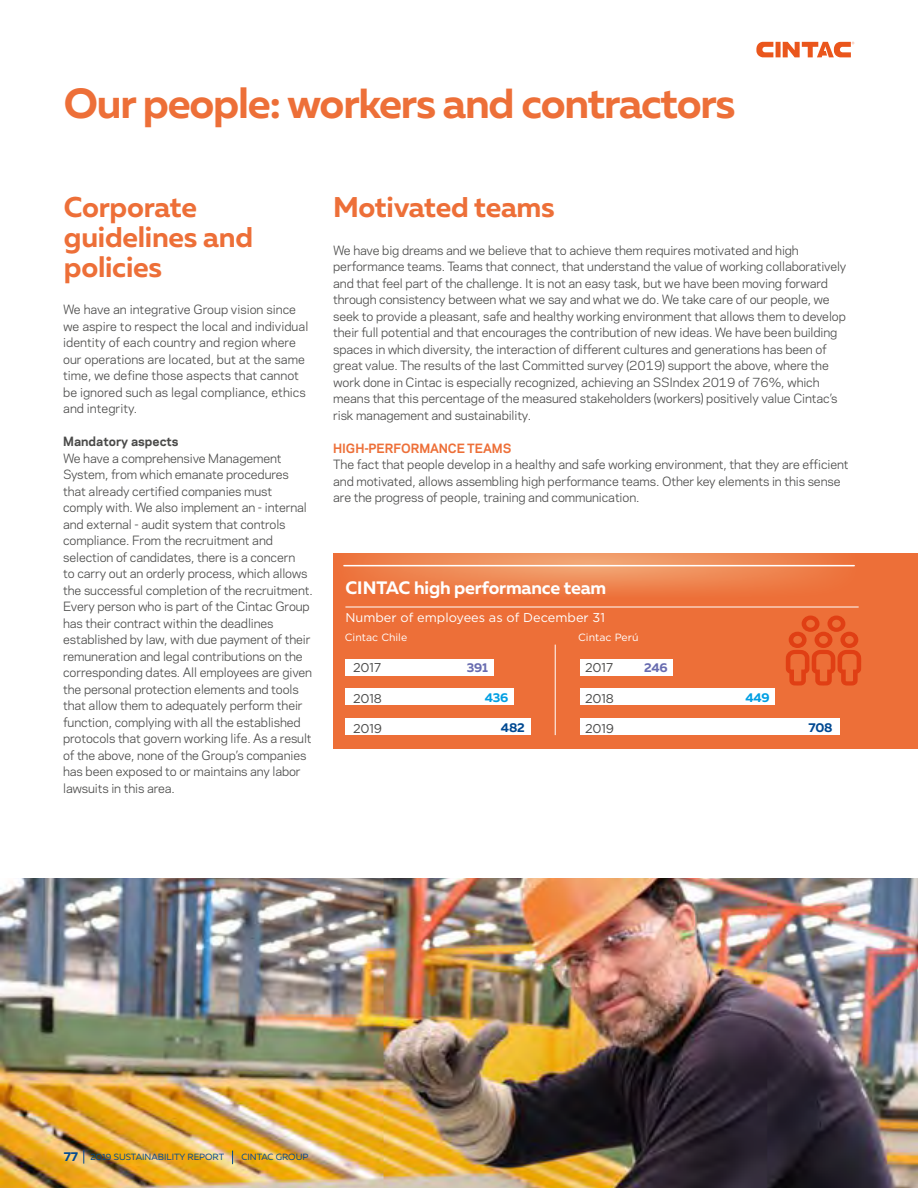
<style>
.page{position:relative;width:918px;height:1188px;background:#fff}
.page>*{position:absolute;margin:0;border:0;box-sizing:border-box;transform-origin:0 0}
.t1{font:700 42px "Muller";letter-spacing:-.03em;color:#ed6f38}
.t2{font:700 28.5px/30px "Muller";letter-spacing:-.01em;color:#ed6f38}
.t3{font:700 18px "Muller";letter-spacing:-.01em;color:#fff}
.t4{font:12.75px "Gotham HTF";color:#fff}
.t5{font:12.75px "Gotham HTF";letter-spacing:-.02em;color:#4a4a49}
.t6{font:700 12.75px "Muller";letter-spacing:-.02em;color:#686cb0}
.t7{font:700 12.75px "Muller";letter-spacing:-.02em;color:#004992}
.t8{font:700 12.75px "Muller";letter-spacing:-.02em;color:#009fe3}
.t9{font:12px/16.5px "Galaxie Polaris";letter-spacing:-.01em;color:#4a4a49}
.t10{font:700 12px "Galaxie Polaris";letter-spacing:-.01em;color:#ed6f38}
.t11{font:700 12px "Galaxie Polaris";color:#4a4a49}
.t12{font:10.5px "Gotham HTF";color:#fff}
.t13{font:9px "Muller";color:#004992}
.s1{font-weight:700;font-size:12.75px}
</style>
<div class="page">
<div style="left:333px;top:553px;width:585px;height:195px;background:#ed6f38"></div>
<svg style="left:343px;top:553px;width:519px;height:133px"></svg>
<hr style="left:345px;top:607px;width:514px;height:1px;background:#fff">
<div style="left:580px;top:719px;width:259px;height:16px;background:#fff"></div>
<div style="left:580px;top:689px;width:195px;height:16px;background:#fff"></div>
<div style="left:580px;top:659px;width:93px;height:16px;background:#fff"></div>
<div style="left:345px;top:719px;width:185px;height:16px;background:#fff"></div>
<div style="left:345px;top:689px;width:169px;height:16px;background:#fff"></div>
<div style="left:345px;top:659px;width:149px;height:16px;background:#fff"></div>
<hr style="left:555px;top:645px;width:1px;height:90px;background:#fff">
<img style="left:0;top:878px;width:918px;height:310px">
<svg style="left:84px;top:1150px;width:1px;height:14px"></svg>
<svg style="left:232px;top:1151px;width:1px;height:13px"></svg>
<svg style="left:756px;top:42px;width:98px;height:15px"></svg>
<h1 class="t1" style="left:64px;top:77px;width:673px">Our people: workers and contractors</h1>
<h2 class="t2" style="left:64px;top:192px;width:191px">Corporate guidelines and policies</h2>
<p class="t9" style="left:63px;top:301px;width:247px">We have an integrative Group vision since we aspire to respect the local and individual identity of each country and region where our operations are located, but at the same time, we define those aspects that cannot be ignored such as legal compliance, ethics and integrity.</p>
<p class="t11" style="left:63px;top:432px;width:117px">Mandatory aspects</p>
<p class="t9" style="left:63px;top:449px;width:251px">We have a comprehensive Management System, from which emanate procedures that already certified companies must comply with. We also implement an - internal and external - audit system that controls compliance. From the recruitment and selection of candidates, there is a concern<br>to carry out an orderly process, which allows the successful completion of the recruitment.<br>Every person who is part of the Cintac Group has their contract within the deadlines established by law, with due payment of their remuneration and legal contributions on the corresponding dates. All employees are given the personal protection elements and tools that allow them to adequately perform their function, complying with all the established protocols that govern working life. As a result of the above, none of the Group’s companies has been exposed to or maintains any labor lawsuits in this area.</p>
<h2 class="t2" style="left:333px;top:192px;width:223px">Motivated teams</h2>
<p class="t9" style="left:333px;top:241px;width:515px">We have big dreams and we believe that to achieve them requires motivated and high performance teams. Teams that connect, that understand the value of working collaboratively and that feel part of the challenge. It is not an easy task, but we have been moving forward through consistency between what we say and what we do. We take care of our people, we seek to provide a pleasant, safe and healthy working environment that allows them to develop their full potential and that encourages the contribution of new ideas. We have been building spaces in which diversity, the interaction of different cultures and generations has been of great value. The results of the last Committed survey (2019) support the above, where the work done in Cintac is especially recognized, achieving an SSIndex 2019 of 76%, which means that this percentage of the measured stakeholders (workers) positively value Cintac’s risk management and sustainability.</p>
<p class="t10" style="left:333px;top:439px;width:180px">HIGH-PERFORMANCE TEAMS</p>
<p class="t9" style="left:333px;top:455px;width:517px">The fact that people develop in a healthy and safe working environment, that they are efficient and motivated, allows assembling high performance teams. Other key elements in this sense are the progress of people, training and communication.</p>
<h3 class="t3" style="left:346px;top:576px;width:262px">CINTAC high performance team</h3>
<p class="t4" style="left:345px;top:611px;width:261px">Number of employees as of December 31</p>
<p class="t12" style="left:345px;top:631px;width:64px">Cintac Chile</p>
<p class="t6" style="left:467px;top:659px;width:23px">391</p>
<p class="t12" style="left:578px;top:631px;width:62px">Cintac Perú</p>
<p class="t6" style="left:644px;top:659px;width:25px">246</p>
<p class="t5" style="left:585px;top:661px;width:30px">2017</p>
<p class="t5" style="left:585px;top:691px;width:30px">2018</p>
<p class="t5" style="left:585px;top:721px;width:30px">2019</p>
<p class="t5" style="left:353px;top:661px;width:30px">2017</p>
<p class="t5" style="left:353px;top:691px;width:30px">2018</p>
<p class="t5" style="left:353px;top:721px;width:30px">2019</p>
<p class="t8" style="left:485px;top:689px;width:25px">436</p>
<p class="t7" style="left:501px;top:720px;width:25px">482</p>
<p class="t8" style="left:745px;top:689px;width:26px">449</p>
<p class="t7" style="left:809px;top:720px;width:26px">708</p>
<p class="t13" style="left:64px;top:1151px;width:162px"><span class="s1">77</span> 2019 SUSTAINABILITY REPORT</p>
<p class="t13" style="left:242px;top:1151px;width:68px">CINTAC GROUP</p>
</div>
